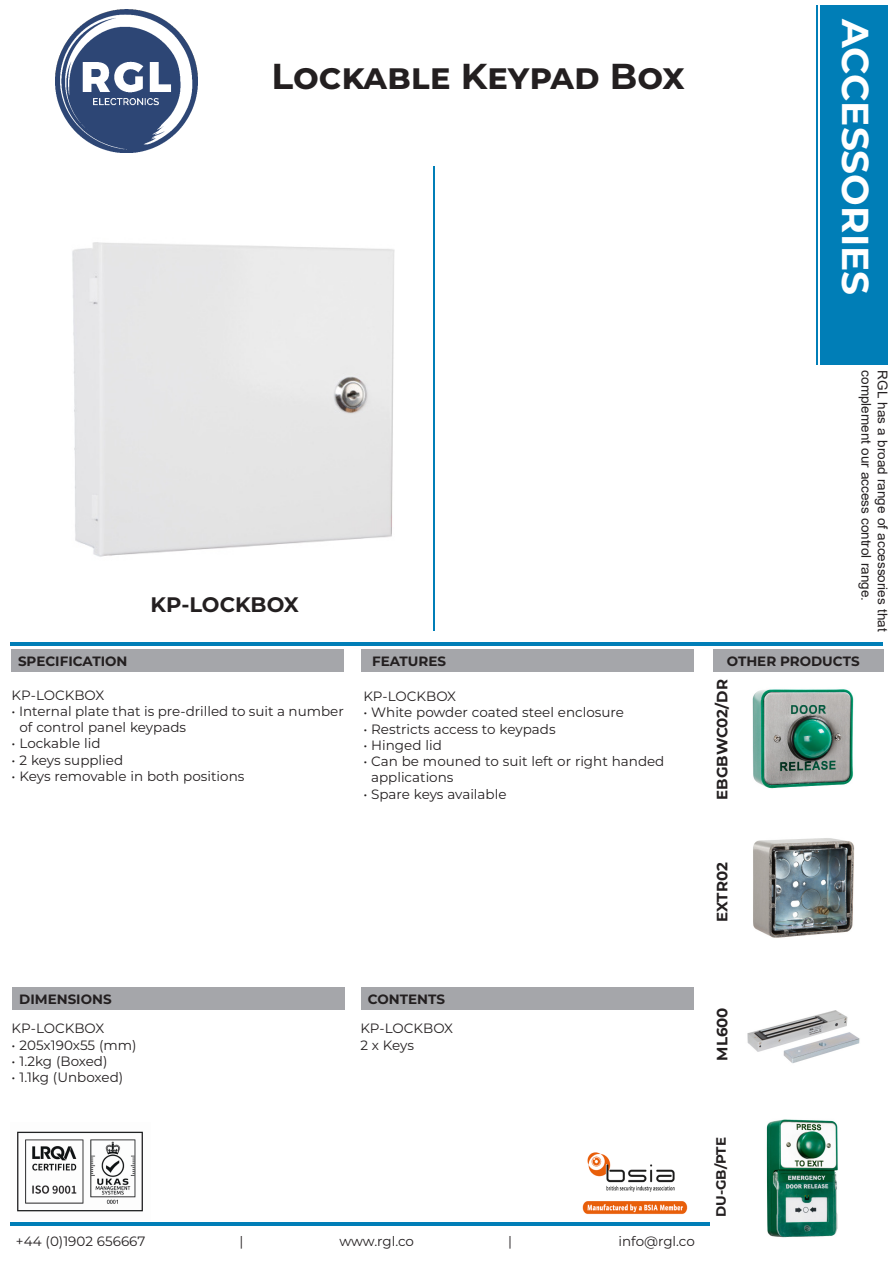
<style>
.page{position:relative;width:893px;height:1263px;background:#fff}
.page>*{position:absolute;margin:0;border:0;box-sizing:border-box;transform-origin:0 0}
.t1{font:700 37.5px "Montserrat";color:#fff}
.t2{font:700 36px "Montserrat";color:#231f20}
.t3{font:700 21px "Montserrat";color:#231f20}
.t4{font:700 15px "Montserrat";color:#231f20}
.t5{font:13.5px "Montserrat";color:#231f20}
.t6{font:13.5px "Arial";color:#231f20}
.t7{font:700 13.5px "Montserrat";color:#231f20}
</style>
<div class="page">
<hr style="left:10px;top:642px;width:873px;height:4px;background:#007eb7">
<div style="left:12px;top:649px;width:332px;height:22px;background:#a5a6aa"></div>
<div style="left:820px;top:5px;width:68px;height:360px;background:#007eb7"></div>
<img style="left:55px;top:9px;width:143px;height:143px">
<img style="left:72px;top:242px;width:323px;height:315px">
<img style="left:753px;top:838px;width:102px;height:100px">
<img style="left:733px;top:671px;width:138px;height:118px">
<img style="left:747px;top:1010px;width:113px;height:53px">
<img style="left:766px;top:1119px;width:72px;height:119px">
<div style="left:362px;top:649px;width:332px;height:22px;background:#a5a6aa"></div>
<div style="left:713px;top:649px;width:171px;height:22px;background:#a5a6aa"></div>
<div style="left:13px;top:987px;width:332px;height:22px;background:#a5a6aa"></div>
<hr style="left:10px;top:1222px;width:700px;height:4px;background:#007eb7">
<div style="left:361px;top:987px;width:333px;height:22px;background:#a5a6aa"></div>
<hr style="left:433px;top:167px;width:2px;height:464px;background:#007eb7">
<hr style="left:816px;top:5px;width:2px;height:360px;background:#007eb7">
<img style="left:582px;top:1152px;width:106px;height:63px">
<img style="left:17px;top:1131px;width:126px;height:81px">
<p class="t2" style="left:272px;top:50px;width:415px">Lockable Keypad Box</p>
<p class="t1" style="left:882px;top:19px;width:278px;rotate:90deg">ACCESSORIES</p>
<p class="t7" style="left:18px;top:652px;width:111px">SPECIFICATION</p>
<p class="t3" style="left:151px;top:589px;width:150px">KP-LOCKBOX</p>
<p class="t6" style="left:875px;top:370px;width:232px;rotate:90deg">complement our access control range.</p>
<p class="t6" style="left:892px;top:370px;width:262px;rotate:90deg">RGL has a broad range of accessories that</p>
<p class="t7" style="left:372px;top:652px;width:75px">FEATURES</p>
<p class="t7" style="left:727px;top:652px;width:134px">OTHER PRODUCTS</p>
<p class="t5" style="left:12px;top:685px;width:94px">KP-LOCKBOX</p>
<p class="t5" style="left:12px;top:702px;width:334px">• Internal plate that is pre-drilled to suit a number</p>
<p class="t5" style="left:19px;top:718px;width:168px">of control panel keypads</p>
<p class="t5" style="left:12px;top:734px;width:90px">• Lockable lid</p>
<p class="t5" style="left:12px;top:751px;width:113px">• 2 keys supplied</p>
<p class="t5" style="left:12px;top:767px;width:234px">• Keys removable in both positions</p>
<p class="t5" style="left:363px;top:687px;width:94px">KP-LOCKBOX</p>
<p class="t5" style="left:363px;top:703px;width:262px">• White powder coated steel enclosure</p>
<p class="t5" style="left:363px;top:719px;width:194px">• Restricts access to keypads</p>
<p class="t5" style="left:363px;top:736px;width:80px">• Hinged lid</p>
<p class="t5" style="left:363px;top:752px;width:303px">• Can be mouned to suit left or right handed</p>
<p class="t5" style="left:371px;top:768px;width:84px">applications</p>
<p class="t5" style="left:363px;top:785px;width:145px">• Spare keys available</p>
<p class="t4" style="left:711px;top:800px;width:122px;rotate:-90deg">EBGBWC02/DR</p>
<p class="t4" style="left:711px;top:922px;width:61px;rotate:-90deg">EXTR02</p>
<p class="t7" style="left:19px;top:990px;width:94px">DIMENSIONS</p>
<p class="t5" style="left:12px;top:1019px;width:94px">KP-LOCKBOX</p>
<p class="t5" style="left:12px;top:1035px;width:126px">• 205x190x55 (mm)</p>
<p class="t5" style="left:12px;top:1052px;width:97px">• 1.2kg (Boxed)</p>
<p class="t5" style="left:12px;top:1068px;width:113px">• 1.1kg (Unboxed)</p>
<p class="t7" style="left:368px;top:990px;width:79px">CONTENTS</p>
<p class="t5" style="left:360px;top:1019px;width:94px">KP-LOCKBOX</p>
<p class="t5" style="left:360px;top:1035px;width:55px">2 x Keys</p>
<p class="t4" style="left:711px;top:1060px;width:55px;rotate:-90deg">ML600</p>
<p class="t5" style="left:16px;top:1232px;width:131px">+44 (0)1902 656667</p>
<p class="t5" style="left:240px;top:1232px;width:5px">|</p>
<p class="t5" style="left:339px;top:1232px;width:76px">www.rgl.co</p>
<p class="t5" style="left:508px;top:1232px;width:5px">|</p>
<p class="t5" style="left:618px;top:1232px;width:78px">info@rgl.co</p>
<p class="t7" style="left:711px;top:1217px;width:81px;rotate:-90deg">DU-GB/PTE</p>
</div>
